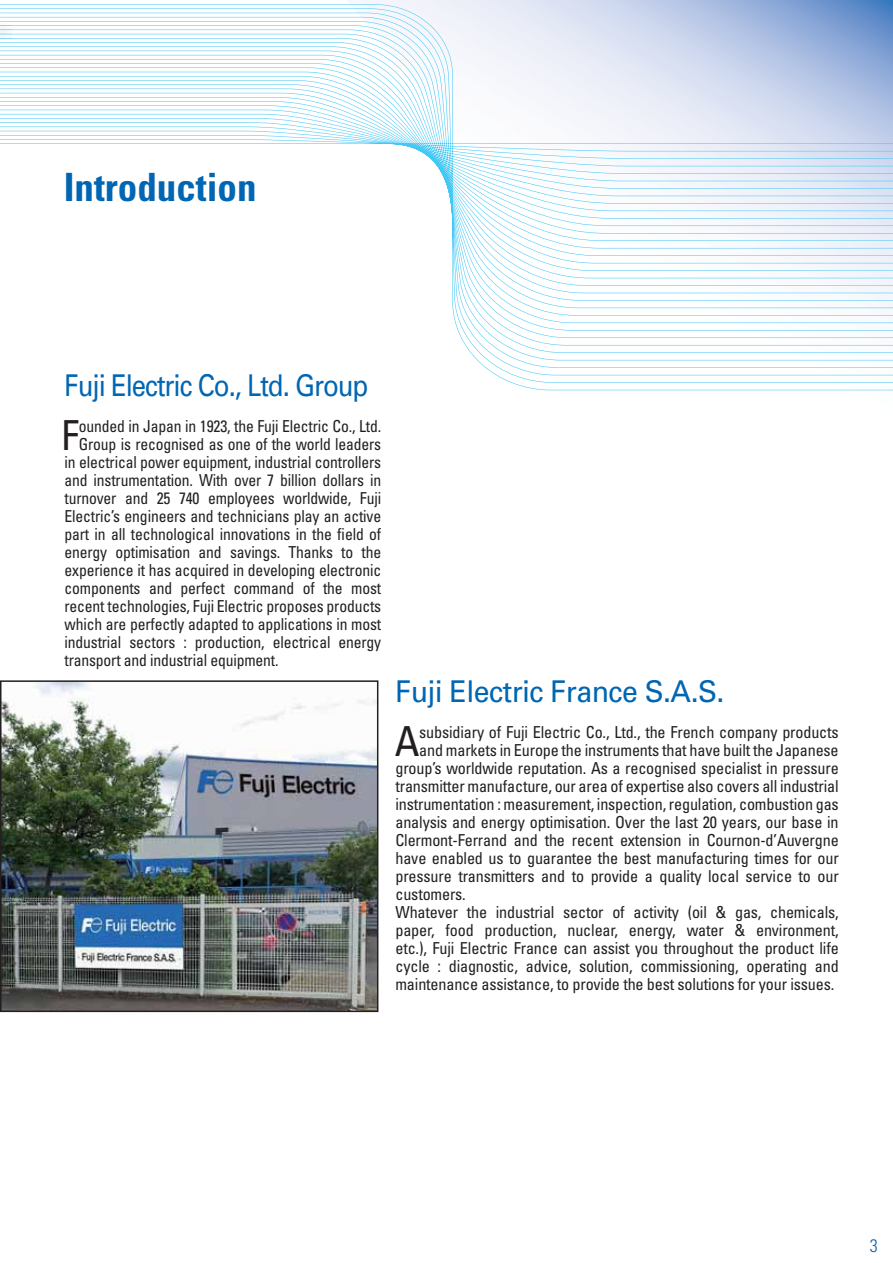
<style>
.page{position:relative;width:893px;height:1263px;background:#fff}
.page>*{position:absolute;margin:0;border:0;box-sizing:border-box;transform-origin:0 0}
.t1{font:condensed 41.4px "Univers";color:#231f20}
.t2{font:condensed 41.4px "Univers";color:#231f20;scale:.95 1}
.t3{font:700 condensed 39px "Univers";color:#0066b3}
.t4{font:30px "Univers";letter-spacing:-.04em;color:#0066b3;scale:.86 1}
.t5{font:30px "Univers";letter-spacing:-.02em;color:#0066b3;scale:.95 1}
.t6{font:300 condensed 18px "Univers";color:#0066b3}
.t7{font:condensed 16.5px "Univers";letter-spacing:-.01em;color:#231f20}
.t8{font:condensed 16.5px "Univers";letter-spacing:-.01em;color:#231f20;scale:.95 1}
</style>
<div class="page">
<svg style="left:0;top:4px;width:893px;height:386px"></svg>
<img style="left:3px;top:683px;width:372px;height:326px">
<div style="left:0;top:680px;width:378px;height:332px;border:2px solid #231f20"></div>
<svg style="left:0;top:680px;width:1px;height:332px"></svg>
<img style="left:0;top:23px;width:12px;height:17px">
<img style="left:0;top:25px;width:12px;height:14px">
<h2 class="t3" style="left:64px;top:173px;width:194px">Introduction</h2>
<h3 class="t4" style="left:65px;top:374px;width:355px">Fuji Electric Co., Ltd. Group</h3>
<h1 class="t2" style="left:62px;top:420px;width:20px">F</h1>
<p class="t8" style="left:79px;top:420px;width:320px">ounded in Japan in 1923, the Fuji Electric Co., Ltd.</p>
<p class="t8" style="left:79px;top:438px;width:320px">Group is recognised as one of the world leaders</p>
<p class="t8" style="left:65px;top:456px;width:335px">in electrical power equipment, industrial controllers</p>
<p class="t8" style="left:65px;top:474px;width:335px">and instrumentation. With over 7 billion dollars in</p>
<p class="t8" style="left:65px;top:492px;width:335px">turnover and 25 740 employees worldwide, Fuji</p>
<p class="t8" style="left:65px;top:510px;width:335px">Electric’s engineers and technicians play an active</p>
<p class="t8" style="left:65px;top:528px;width:335px">part in all technological innovations in the field of</p>
<p class="t8" style="left:65px;top:546px;width:335px">energy optimisation and savings. Thanks to the</p>
<p class="t8" style="left:65px;top:564px;width:335px">experience it has acquired in developing electronic</p>
<p class="t8" style="left:65px;top:582px;width:335px">components and perfect command of the most</p>
<p class="t8" style="left:65px;top:600px;width:335px">recent technologies, Fuji Electric proposes products</p>
<p class="t8" style="left:65px;top:618px;width:335px">which are perfectly adapted to applications in most</p>
<p class="t8" style="left:65px;top:636px;width:335px">industrial sectors : production, electrical energy</p>
<p class="t8" style="left:65px;top:654px;width:227px">transport and industrial equipment.</p>
<h3 class="t5" style="left:395px;top:680px;width:348px">Fuji Electric France S.A.S.</h3>
<h1 class="t1" style="left:395px;top:726px;width:26px">A</h1>
<p class="t7" style="left:419px;top:726px;width:421px">subsidiary of Fuji Electric Co., Ltd., the French company products</p>
<p class="t7" style="left:419px;top:744px;width:421px">and markets in Europe the instruments that have built the Japanese</p>
<p class="t7" style="left:395px;top:762px;width:445px">group’s worldwide reputation. As a recognised specialist in pressure</p>
<p class="t7" style="left:395px;top:780px;width:445px">transmitter manufacture, our area of expertise also covers all industrial</p>
<p class="t7" style="left:395px;top:798px;width:445px">instrumentation : measurement, inspection, regulation, combustion gas</p>
<p class="t7" style="left:395px;top:816px;width:445px">analysis and energy optimisation. Over the last 20 years, our base in</p>
<p class="t7" style="left:395px;top:834px;width:445px">Clermont-Ferrand and the recent extension in Cournon-d’Auvergne</p>
<p class="t7" style="left:395px;top:852px;width:445px">have enabled us to guarantee the best manufacturing times for our</p>
<p class="t7" style="left:395px;top:870px;width:445px">pressure transmitters and to provide a quality local service to our</p>
<p class="t7" style="left:395px;top:888px;width:72px">customers.</p>
<p class="t7" style="left:395px;top:906px;width:445px">Whatever the industrial sector of activity (oil &amp; gas, chemicals,</p>
<p class="t7" style="left:395px;top:924px;width:445px">paper, food production, nuclear, energy, water &amp; environment,</p>
<p class="t7" style="left:395px;top:942px;width:445px">etc.), Fuji Electric France can assist you throughout the product life</p>
<p class="t7" style="left:395px;top:960px;width:445px">cycle : diagnostic, advice, solution, commissioning, operating and</p>
<p class="t7" style="left:395px;top:978px;width:440px">maintenance assistance, to provide the best solutions for your issues.</p>
<p class="t6" style="left:870px;top:1239px;width:9px">3</p>
</div>
